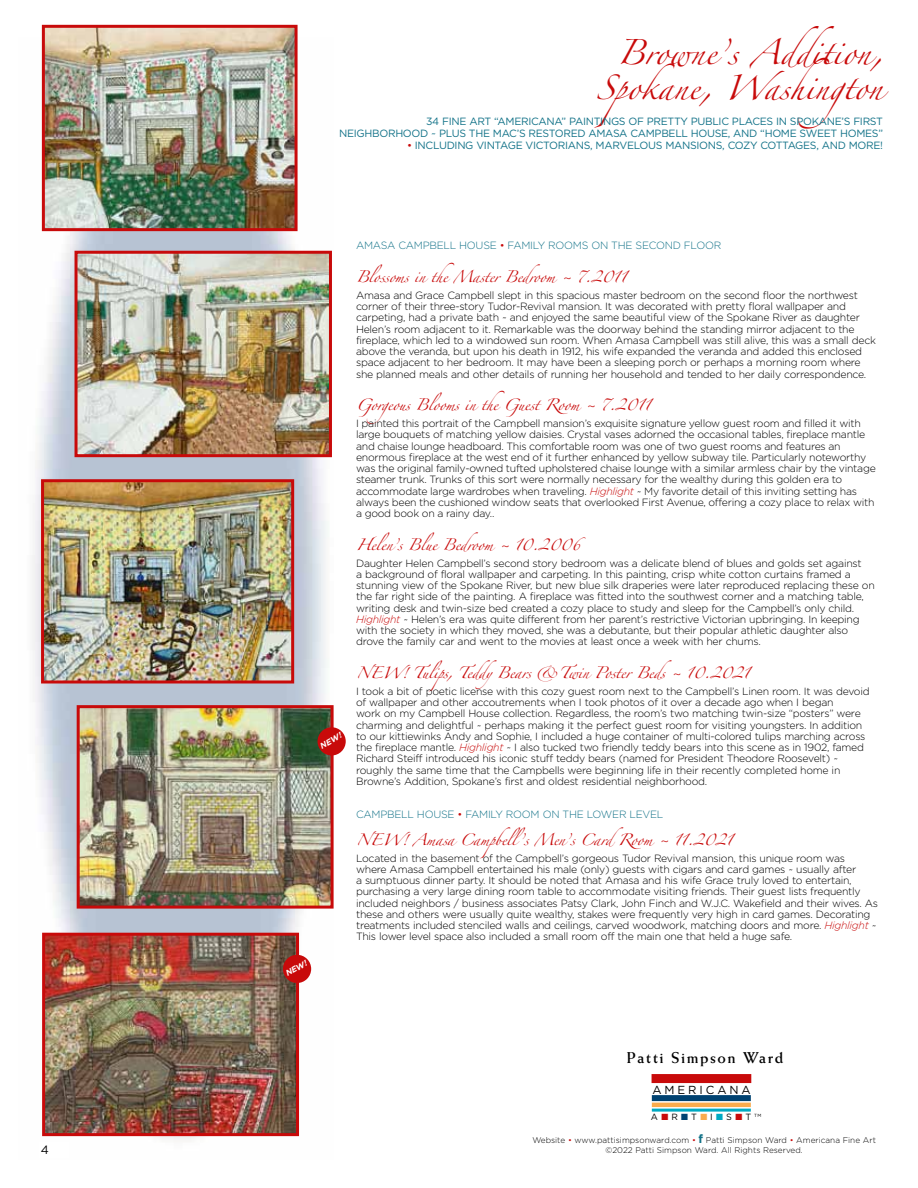
<style>
.page{position:relative;width:918px;height:1188px;background:#fff}
.page>*{position:absolute;margin:0;border:0;box-sizing:border-box;transform-origin:0 0}
.t1{font:22.5px/34.5px "Zapfino";color:#c80a0a;text-align:right}
.t2{font:700 15.75px "Weiss";letter-spacing:.1em;color:#000}
.t3{font:12px "Gotham";color:#000}
.t4{font:11.7px "Gotham";letter-spacing:.25em;color:#000}
.t5{font:300 10.5px/11.2px "Gotham";letter-spacing:-.025em;color:#000}
.t6{font:10.5px/12px "Gotham";letter-spacing:-.03em;color:#127288;text-align:right}
.t7{font:10.5px "Zapfino";letter-spacing:-.025em;color:#c80a0a}
.t8{font:300 10.5px "Gotham";letter-spacing:-.025em;color:#127288}
.t9{font:9px "Gotham";color:#000}
.t10{font:300 8.25px/10.5px "Gotham";color:#000;text-align:center}
.t11{font:italic 700 8.1px "Gotham";color:#fff}
.s1{color:#c80a0a}
.s2{font-style:italic;color:#c80a0a}
.s3{color:#004271}
.s4{color:#faab4d}
.s5{color:#00a9c2}
.s6{font-weight:700;font-size:12px;color:#127288}
</style>
<div class="page">
<img style="left:32px;top:37px;width:300px;height:1102px">
<div style="left:652px;top:1074px;width:99px;height:9px;background:#c80a0a"></div>
<div style="left:652px;top:1095px;width:99px;height:6px;background:#004271"></div>
<hr style="left:652px;top:1103px;width:99px;height:4px;background:#faab4d">
<hr style="left:652px;top:1109px;width:99px;height:3px;background:#00a9c2">
<img style="left:45px;top:483px;width:245px;height:197px">
<div style="left:41px;top:479px;width:253px;height:205px;border:3px solid #c80a0a"></div>
<img style="left:79px;top:255px;width:249px;height:198px">
<div style="left:75px;top:251px;width:257px;height:206px;border:3px solid #c80a0a"></div>
<img style="left:46px;top:29px;width:248px;height:198px">
<div style="left:42px;top:25px;width:256px;height:206px;border:3px solid #c80a0a"></div>
<img style="left:81px;top:709px;width:249px;height:196px">
<div style="left:77px;top:705px;width:257px;height:204px;border:3px solid #c80a0a"></div>
<div style="left:318px;top:727px;width:28px;height:28px;background:#c80a0a;border-radius:50%"></div>
<img style="left:46px;top:937px;width:249px;height:195px">
<div style="left:42px;top:933px;width:257px;height:203px;border:3px solid #c80a0a"></div>
<div style="left:283px;top:955px;width:28px;height:28px;background:#c80a0a;border-radius:50%"></div>
<p class="t3" style="left:41px;top:1143px;width:10px">4</p>
<h1 class="t1" style="left:596px;top:39px;width:288px">Browne’s Addition,<br>Spokane, Washington</h1>
<p class="t6" style="left:339px;top:115px;width:545px">34 FINE ART “AMERICANA” PAINTINGS OF PRETTY PUBLIC PLACES IN SPOKANE’S FIRST<br>NEIGHBORHOOD ~ PLUS THE MAC’S RESTORED AMASA CAMPBELL HOUSE, AND “HOME SWEET HOMES”</p>
<p class="t6" style="left:407px;top:139px;width:477px"><span class="s1">•</span> INCLUDING VINTAGE VICTORIANS, MARVELOUS MANSIONS, COZY COTTAGES, AND MORE!</p>
<p class="t11" style="left:318px;top:742px;width:25px;rotate:-30deg">NEW!</p>
<p class="t11" style="left:284px;top:970px;width:25px;rotate:-30deg">NEW!</p>
<p class="t8" style="left:356px;top:240px;width:8px">amasacampbellhouse</p>
<p class="t8" style="left:500px;top:240px;width:12px"><span class="s1">•</span> familyroomsonthesecond</p>
<p class="t8" style="left:684px;top:240px;width:39px">FLOOR</p>
<p class="t7" style="left:356px;top:272px;width:272px">Blossoms in the Master Bedroom ~ 7.2011</p>
<p class="t5" style="left:356px;top:289px;width:521px">Amasa and Grace Campbell slept in this spacious master bedroom on the second floor the northwest corner of their three-story Tudor-Revival mansion. It was decorated with pretty floral wallpaper and carpeting, had a private bath ~ and enjoyed the same beautiful view of the Spokane River as daughter Helen’s room adjacent to it. Remarkable was the doorway behind the standing mirror adjacent to the fireplace, which led to a windowed sun room. When Amasa Campbell was still alive, this was a small deck above the veranda, but upon his death in 1912, his wife expanded the veranda and added this enclosed space adjacent to her bedroom. It may have been a sleeping porch or perhaps a morning room where she planned meals and other details of running her household and tended to her daily correspondence.</p>
<p class="t7" style="left:356px;top:401px;width:296px">Gorgeous Blooms in the Guest Room ~ 7.2011</p>
<p class="t5" style="left:356px;top:418px;width:521px">I painted this portrait of the Campbell mansion’s exquisite signature yellow guest room and filled it with large bouquets of matching yellow daisies. Crystal vases adorned the occasional tables, fireplace mantle and chaise lounge headboard. This comfortable room was one of two guest rooms and features an enormous fireplace at the west end of it further enhanced by yellow subway tile. Particularly noteworthy was the original family-owned tufted upholstered chaise lounge with a similar armless chair by the vintage steamer trunk. Trunks of this sort were normally necessary for the wealthy during this golden era to accommodate large wardrobes when traveling. <span class="s2">Highlight</span> ~ My favorite detail of this inviting setting has always been the cushioned window seats that overlooked First Avenue, offering a cozy place to relax with a good book on a rainy day..</p>
<p class="t7" style="left:356px;top:540px;width:226px">Helen’s Blue Bedroom ~ 10.2006</p>
<p class="t5" style="left:356px;top:557px;width:520px">Daughter Helen Campbell’s second story bedroom was a delicate blend of blues and golds set against<br>a background of floral wallpaper and carpeting. In this painting, crisp white cotton curtains framed a stunning view of the Spokane River, but new blue silk draperies were later reproduced replacing these on the far right side of the painting. A fireplace was fitted into the southwest corner and a matching table, writing desk and twin-size bed created a cozy place to study and sleep for the Campbell’s only child.<br><span class="s2">Highlight</span> ~ Helen’s era was quite different from her parent’s restrictive Victorian upbringing. In keeping with the society in which they moved, she was a debutante, but their popular athletic daughter also drove the family car and went to the movies at least once a week with her chums.</p>
<p class="t7" style="left:356px;top:668px;width:395px">NEW! Tulips, TeddyBears &amp;Twin Poster Beds ~ 10.2021</p>
<p class="t5" style="left:356px;top:685px;width:515px">I took a bit of poetic license with this cozy guest room next to the Campbell’s Linen room. It was devoid of wallpaper and other accoutrements when I took photos of it over a decade ago when I began<br>work on my Campbell House collection. Regardless, the room’s two matching twin-size “posters” were charming and delightful ~ perhaps making it the perfect guest room for visiting youngsters. In addition to our kittiewinks Andy and Sophie, I included a huge container of multi-colored tulips marching across the fireplace mantle. <span class="s2">Highlight</span> ~ I also tucked two friendly teddy bears into this scene as in 1902, famed Richard Steiff introduced his iconic stuff teddy bears (named for President Theodore Roosevelt) ~ roughly the same time that the Campbells were beginning life in their recently completed home in Browne’s Addition, Spokane’s first and oldest residential neighborhood.</p>
<p class="t8" style="left:356px;top:808px;width:8px">campbellhouse</p>
<p class="t8" style="left:457px;top:808px;width:22px"><span class="s1">•</span> Familyroomonthelowerlevel</p>
<p class="t7" style="left:356px;top:835px;width:378px">NEW! Amasa Campbell’s Men’s CardRoom ~ 11.2021</p>
<p class="t5" style="left:356px;top:852px;width:524px">Located in the basement of the Campbell’s gorgeous Tudor Revival mansion, this unique room was where Amasa Campbell entertained his male (only) guests with cigars and card games ~ usually after<br>a sumptuous dinner party. It should be noted that Amasa and his wife Grace truly loved to entertain, purchasing a very large dining room table to accommodate visiting friends. Their guest lists frequently included neighbors / business associates Patsy Clark, John Finch and W.J.C. Wakefield and their wives. As these and others were usually quite wealthy, stakes were frequently very high in card games. Decorating treatments included stenciled walls and ceilings, carved woodwork, matching doors and more. <span class="s2">Highlight</span> ~ This lower level space also included a small room off the main one that held a huge safe.</p>
<h2 class="t2" style="left:627px;top:1048px;width:158px">Patti Simpson Ward</h2>
<p class="t4" style="left:653px;top:1083px;width:100px">AMERICANA</p>
<p class="t9" style="left:651px;top:1112px;width:112px">A <span class="s1">■</span> R <span class="s3">■</span>T <span class="s4">■</span>I <span class="s5">■</span>S <span class="s1">■</span> T <sup>TM</sup></p>
<p class="t10" style="left:532px;top:1135px;width:345px">Website <span class="s1">•</span> www.pattisimpsonward.com <span class="s1">•</span> <span class="s6">f</span> Patti Simpson Ward <span class="s1">•</span> Americana Fine Art ©2022 Patti Simpson Ward. All Rights Reserved.</p>
</div>
